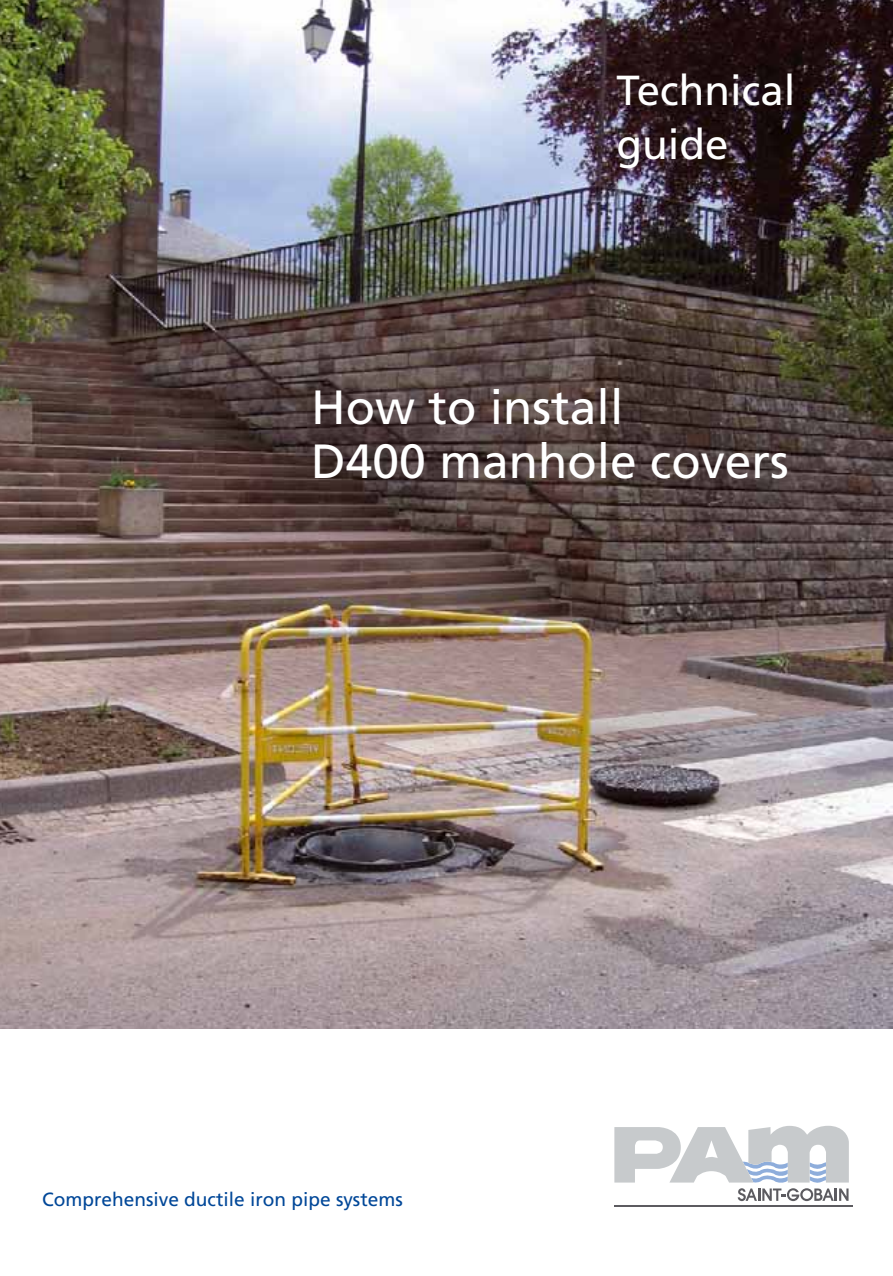
<style>
.page{position:relative;width:893px;height:1276px;background:#fff}
.page>*{position:absolute;margin:0;border:0;box-sizing:border-box;transform-origin:0 0}
.t1{font:48px/54px "Frutiger LT Std";color:#fff}
.t2{font:42px/54px "Frutiger LT Std";color:#fff}
.t3{font:19.2px "Frutiger LT Std";color:#004798}
</style>
<div class="page">
<img style="left:0;top:0;width:893px;height:1029px">
<svg style="left:614px;top:1125px;width:235px;height:76px"></svg>
<hr style="left:615px;top:1205px;width:238px;height:2px;background:#5c5b60">
<h2 class="t2" style="left:617px;top:64px;width:180px">Technical guide</h2>
<h1 class="t1" style="left:311px;top:381px;width:479px">How to install<br>D400 manhole covers</h1>
<p class="t3" style="left:42px;top:1187px;width:362px">Comprehensive ductile iron pipe systems</p>
</div>
